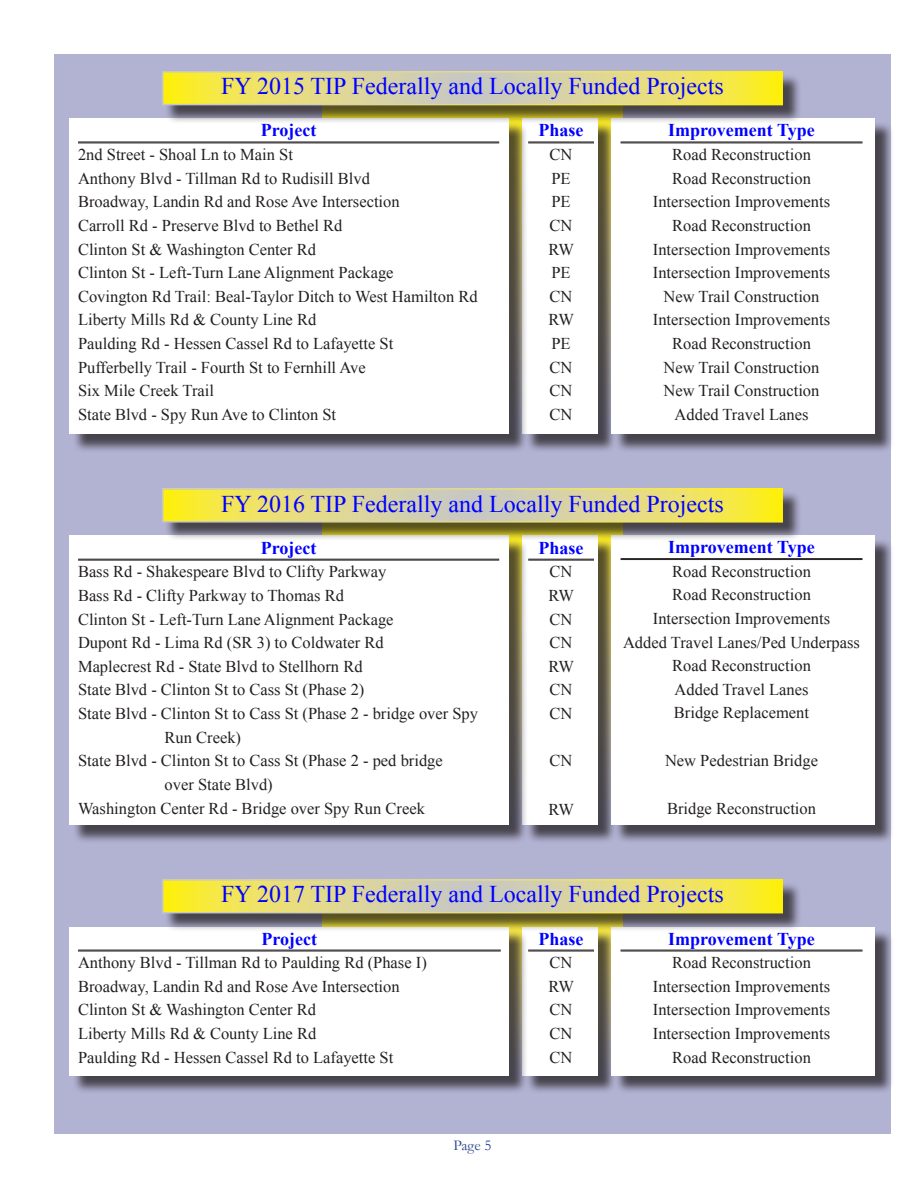
<style>
.page{position:relative;width:918px;height:1188px;background:#fff}
.page>*{position:absolute;margin:0;border:0;box-sizing:border-box;transform-origin:0 0}
.t1{font:24px "Times New Roman";color:#00f}
.t2{font:700 18px "Times New Roman";color:#00f}
.t3{font:16.5px "Times New Roman";color:#231f20}
.t4{font:15px "Garamond";color:#253f8e}
</style>
<div class="page">
<div style="left:54px;top:54px;width:837px;height:1080px;background:#b2b2d3"></div>
<div style="left:525px;top:121px;width:92px;height:332px;background:#231f20;opacity:.75"></div>
<div style="left:523px;top:119px;width:75px;height:315px;background:#fff"></div>
<div style="left:614px;top:121px;width:280px;height:332px;background:#231f20;opacity:.75"></div>
<div style="left:612px;top:119px;width:263px;height:315px;background:#fff"></div>
<div style="left:72px;top:121px;width:456px;height:332px;background:#231f20;opacity:.75"></div>
<div style="left:70px;top:119px;width:439px;height:315px;background:#fff"></div>
<div style="left:164px;top:73px;width:637px;height:51px;background:#231f20;opacity:.75"></div>
<svg style="left:165px;top:74px;width:615px;height:28px;background:#e2da80"></svg>
<hr style="left:78px;top:142px;width:421px;height:1px;background:#231f20">
<hr style="left:78px;top:143px;width:421px;height:1px;background:#231f20">
<hr style="left:528px;top:142px;width:66px;height:1px;background:#231f20">
<hr style="left:528px;top:143px;width:66px;height:1px;background:#231f20">
<hr style="left:621px;top:142px;width:241px;height:1px;background:#231f20">
<hr style="left:621px;top:143px;width:241px;height:1px;background:#231f20">
<div style="left:525px;top:538px;width:92px;height:306px;background:#231f20;opacity:.75"></div>
<div style="left:523px;top:536px;width:75px;height:289px;background:#fff"></div>
<div style="left:614px;top:538px;width:280px;height:306px;background:#231f20;opacity:.75"></div>
<div style="left:612px;top:536px;width:263px;height:289px;background:#fff"></div>
<div style="left:72px;top:538px;width:456px;height:306px;background:#231f20;opacity:.75"></div>
<div style="left:70px;top:536px;width:439px;height:289px;background:#fff"></div>
<div style="left:164px;top:490px;width:637px;height:51px;background:#231f20;opacity:.75"></div>
<svg style="left:165px;top:491px;width:615px;height:29px;background:#e2da80"></svg>
<hr style="left:78px;top:559px;width:421px;height:1px;background:#231f20">
<hr style="left:78px;top:560px;width:421px;height:1px;background:#231f20">
<hr style="left:528px;top:559px;width:66px;height:1px;background:#231f20">
<hr style="left:528px;top:560px;width:66px;height:1px;background:#231f20">
<hr style="left:621px;top:558px;width:241px;height:1px;background:#231f20">
<hr style="left:621px;top:559px;width:241px;height:1px;background:#231f20">
<div style="left:525px;top:929px;width:92px;height:165px;background:#231f20;opacity:.75"></div>
<div style="left:523px;top:927px;width:75px;height:148px;background:#fff"></div>
<div style="left:614px;top:929px;width:280px;height:165px;background:#231f20;opacity:.75"></div>
<div style="left:612px;top:927px;width:263px;height:148px;background:#fff"></div>
<div style="left:72px;top:929px;width:456px;height:165px;background:#231f20;opacity:.75"></div>
<div style="left:70px;top:927px;width:439px;height:148px;background:#fff"></div>
<div style="left:164px;top:881px;width:637px;height:51px;background:#231f20;opacity:.75"></div>
<svg style="left:165px;top:882px;width:615px;height:28px;background:#e2da80"></svg>
<hr style="left:78px;top:950px;width:423px;height:1px;background:#231f20">
<hr style="left:78px;top:951px;width:423px;height:1px;background:#231f20">
<hr style="left:528px;top:950px;width:66px;height:1px;background:#231f20">
<hr style="left:528px;top:951px;width:66px;height:1px;background:#231f20">
<hr style="left:621px;top:950px;width:241px;height:1px;background:#231f20">
<hr style="left:621px;top:951px;width:241px;height:1px;background:#231f20">
<p class="t1" style="left:221px;top:70px;width:504px">FY 2015 TIP Federally and Locally Funded Projects</p>
<p class="t2" style="left:261px;top:118px;width:57px">Project</p>
<p class="t3" style="left:78px;top:143px;width:216px">2nd Street - Shoal Ln to Main St</p>
<p class="t3" style="left:78px;top:167px;width:294px">Anthony Blvd - Tillman Rd to Rudisill Blvd</p>
<p class="t3" style="left:78px;top:191px;width:323px">Broadway, Landin Rd and Rose Ave Intersection</p>
<p class="t3" style="left:78px;top:214px;width:266px">Carroll Rd - Preserve Blvd to Bethel Rd</p>
<p class="t3" style="left:78px;top:238px;width:240px">Clinton St &amp; Washington Center Rd</p>
<p class="t3" style="left:78px;top:262px;width:317px">Clinton St - Left-Turn Lane Alignment Package</p>
<p class="t3" style="left:78px;top:285px;width:401px">Covington Rd Trail: Beal-Taylor Ditch to West Hamilton Rd</p>
<p class="t3" style="left:78px;top:309px;width:240px">Liberty Mills Rd &amp; County Line Rd</p>
<p class="t3" style="left:78px;top:332px;width:317px">Paulding Rd - Hessen Cassel Rd to Lafayette St</p>
<p class="t3" style="left:78px;top:356px;width:289px">Pufferbelly Trail - Fourth St to Fernhill Ave</p>
<p class="t3" style="left:78px;top:380px;width:138px">Six Mile Creek Trail</p>
<p class="t3" style="left:78px;top:403px;width:260px">State Blvd - Spy Run Ave to Clinton St</p>
<p class="t2" style="left:539px;top:118px;width:46px">Phase</p>
<p class="t3" style="left:550px;top:143px;width:24px">CN</p>
<p class="t3" style="left:551px;top:167px;width:21px">PE</p>
<p class="t3" style="left:551px;top:191px;width:21px">PE</p>
<p class="t3" style="left:550px;top:214px;width:24px">CN</p>
<p class="t3" style="left:548px;top:238px;width:27px">RW</p>
<p class="t3" style="left:551px;top:262px;width:21px">PE</p>
<p class="t3" style="left:550px;top:285px;width:24px">CN</p>
<p class="t3" style="left:548px;top:309px;width:27px">RW</p>
<p class="t3" style="left:551px;top:332px;width:21px">PE</p>
<p class="t3" style="left:550px;top:356px;width:24px">CN</p>
<p class="t3" style="left:550px;top:380px;width:24px">CN</p>
<p class="t3" style="left:550px;top:403px;width:24px">CN</p>
<p class="t2" style="left:668px;top:118px;width:148px">Improvement Type</p>
<p class="t3" style="left:672px;top:143px;width:140px">Road Reconstruction</p>
<p class="t3" style="left:672px;top:167px;width:140px">Road Reconstruction</p>
<p class="t3" style="left:653px;top:191px;width:179px">Intersection Improvements</p>
<p class="t3" style="left:672px;top:214px;width:140px">Road Reconstruction</p>
<p class="t3" style="left:653px;top:238px;width:179px">Intersection Improvements</p>
<p class="t3" style="left:653px;top:262px;width:179px">Intersection Improvements</p>
<p class="t3" style="left:664px;top:285px;width:157px">New Trail Construction</p>
<p class="t3" style="left:653px;top:309px;width:179px">Intersection Improvements</p>
<p class="t3" style="left:672px;top:332px;width:140px">Road Reconstruction</p>
<p class="t3" style="left:664px;top:356px;width:157px">New Trail Construction</p>
<p class="t3" style="left:664px;top:380px;width:157px">New Trail Construction</p>
<p class="t3" style="left:675px;top:403px;width:135px">Added Travel Lanes</p>
<p class="t1" style="left:221px;top:487px;width:504px">FY 2016 TIP Federally and Locally Funded Projects</p>
<p class="t2" style="left:261px;top:535px;width:57px">Project</p>
<p class="t3" style="left:78px;top:561px;width:310px">Bass Rd - Shakespeare Blvd to Clifty Parkway</p>
<p class="t3" style="left:78px;top:584px;width:267px">Bass Rd - Clifty Parkway to Thomas Rd</p>
<p class="t3" style="left:78px;top:608px;width:317px">Clinton St - Left-Turn Lane Alignment Package</p>
<p class="t3" style="left:78px;top:632px;width:307px">Dupont Rd - Lima Rd (SR 3) to Coldwater Rd</p>
<p class="t3" style="left:78px;top:655px;width:286px">Maplecrest Rd - State Blvd to Stellhorn Rd</p>
<p class="t3" style="left:78px;top:679px;width:288px">State Blvd - Clinton St to Cass St (Phase 2)</p>
<p class="t3" style="left:78px;top:702px;width:402px">State Blvd - Clinton St to Cass St (Phase 2 - bridge over Spy</p>
<p class="t3" style="left:165px;top:726px;width:78px">Run Creek)</p>
<p class="t3" style="left:78px;top:750px;width:366px">State Blvd - Clinton St to Cass St (Phase 2 - ped bridge</p>
<p class="t3" style="left:165px;top:773px;width:110px">over State Blvd)</p>
<p class="t3" style="left:78px;top:797px;width:348px">Washington Center Rd - Bridge over Spy Run Creek</p>
<p class="t2" style="left:668px;top:535px;width:148px">Improvement Type</p>
<p class="t3" style="left:672px;top:560px;width:140px">Road Reconstruction</p>
<p class="t3" style="left:672px;top:584px;width:140px">Road Reconstruction</p>
<p class="t3" style="left:653px;top:607px;width:179px">Intersection Improvements</p>
<p class="t3" style="left:623px;top:631px;width:238px">Added Travel Lanes/Ped Underpass</p>
<p class="t3" style="left:672px;top:655px;width:140px">Road Reconstruction</p>
<p class="t3" style="left:675px;top:678px;width:135px">Added Travel Lanes</p>
<p class="t3" style="left:674px;top:702px;width:137px">Bridge Replacement</p>
<p class="t3" style="left:665px;top:749px;width:155px">New Pedestrian Bridge</p>
<p class="t3" style="left:667px;top:798px;width:150px">Bridge Reconstruction</p>
<p class="t2" style="left:539px;top:535px;width:46px">Phase</p>
<p class="t3" style="left:550px;top:561px;width:24px">CN</p>
<p class="t3" style="left:548px;top:584px;width:27px">RW</p>
<p class="t3" style="left:550px;top:608px;width:24px">CN</p>
<p class="t3" style="left:550px;top:632px;width:24px">CN</p>
<p class="t3" style="left:548px;top:655px;width:27px">RW</p>
<p class="t3" style="left:550px;top:679px;width:24px">CN</p>
<p class="t3" style="left:550px;top:702px;width:24px">CN</p>
<p class="t3" style="left:550px;top:750px;width:24px">CN</p>
<p class="t3" style="left:548px;top:798px;width:27px">RW</p>
<p class="t1" style="left:221px;top:878px;width:504px">FY 2017 TIP Federally and Locally Funded Projects</p>
<p class="t2" style="left:262px;top:926px;width:57px">Project</p>
<p class="t3" style="left:78px;top:952px;width:350px">Anthony Blvd - Tillman Rd to Paulding Rd (Phase I)</p>
<p class="t3" style="left:78px;top:975px;width:323px">Broadway, Landin Rd and Rose Ave Intersection</p>
<p class="t3" style="left:78px;top:999px;width:240px">Clinton St &amp; Washington Center Rd</p>
<p class="t3" style="left:78px;top:1022px;width:240px">Liberty Mills Rd &amp; County Line Rd</p>
<p class="t3" style="left:78px;top:1046px;width:317px">Paulding Rd - Hessen Cassel Rd to Lafayette St</p>
<p class="t2" style="left:539px;top:926px;width:46px">Phase</p>
<p class="t3" style="left:550px;top:952px;width:24px">CN</p>
<p class="t3" style="left:548px;top:975px;width:27px">RW</p>
<p class="t3" style="left:550px;top:999px;width:24px">CN</p>
<p class="t3" style="left:550px;top:1022px;width:24px">CN</p>
<p class="t3" style="left:550px;top:1046px;width:24px">CN</p>
<p class="t2" style="left:668px;top:926px;width:148px">Improvement Type</p>
<p class="t3" style="left:672px;top:952px;width:140px">Road Reconstruction</p>
<p class="t3" style="left:653px;top:975px;width:179px">Intersection Improvements</p>
<p class="t3" style="left:653px;top:999px;width:179px">Intersection Improvements</p>
<p class="t3" style="left:653px;top:1022px;width:179px">Intersection Improvements</p>
<p class="t3" style="left:672px;top:1046px;width:140px">Road Reconstruction</p>
<p class="t4" style="left:453px;top:1135px;width:40px">Page 5</p>
</div>
